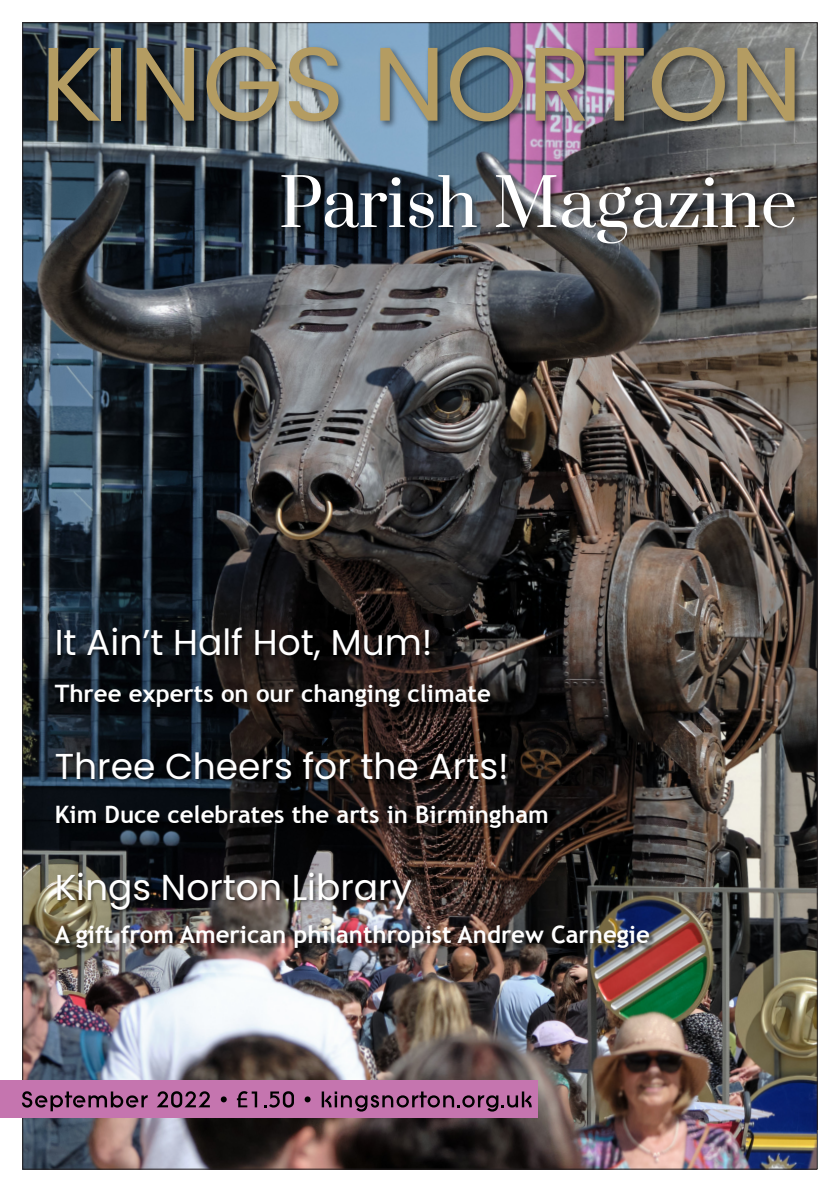
<style>
.page{position:relative;width:840px;height:1191px;background:#fff}
.page>*{position:absolute;margin:0;border:0;box-sizing:border-box;transform-origin:0 0}
.t1{font:104.2px "Poppins";color:#b49c62}
.t2{font:64.8px "Prata";color:#fff}
.t3{font:36px "Poppins";color:#fff}
.t4{font:700 24px "Trebuchet MS";color:#fff}
</style>
<div class="page">
<img style="left:24px;top:24px;width:791px;height:1143px">
<div style="left:0;top:1080px;width:537px;height:37px;background:#c575af"></div>
<svg style="left:22px;top:1091px;width:126px;height:20px"></svg>
<svg style="left:157px;top:1091px;width:53px;height:16px"></svg>
<svg style="left:221px;top:1096px;width:5px;height:6px"></svg>
<svg style="left:237px;top:1091px;width:20px;height:16px"></svg>
<svg style="left:264px;top:1091px;width:30px;height:16px"></svg>
<svg style="left:304px;top:1096px;width:6px;height:6px"></svg>
<svg style="left:321px;top:1091px;width:210px;height:20px"></svg>
<img style="left:56px;top:685px;width:440px;height:29px">
<img style="left:57px;top:806px;width:497px;height:29px">
<img style="left:56px;top:926px;width:599px;height:29px">
<img style="left:55px;top:751px;width:454px;height:32px">
<img style="left:57px;top:627px;width:376px;height:37px">
<img style="left:57px;top:871px;width:358px;height:42px">
<img style="left:280px;top:172px;width:523px;height:81px">
<img style="left:46px;top:45px;width:757px;height:86px">
<h1 class="t1" style="left:41px;top:11px;width:763px">KINGS NORTON</h1>
<h2 class="t2" style="left:279px;top:163px;width:519px">Parish Magazine</h2>
<h3 class="t3" style="left:55px;top:617px;width:379px">It Ain’t Half Hot, Mum!</h3>
<p class="t4" style="left:55px;top:684px;width:437px">Three experts on our changing climate</p>
<h3 class="t3" style="left:55px;top:741px;width:455px">Three Cheers for the Arts!</h3>
<p class="t4" style="left:55px;top:805px;width:495px">Kim Duce celebrates the arts in Birmingham</p>
<h3 class="t3" style="left:55px;top:862px;width:358px">Kings Norton Library</h3>
<p class="t4" style="left:55px;top:925px;width:596px">A gift from American philanthropist Andrew Carnegie</p>
</div>
